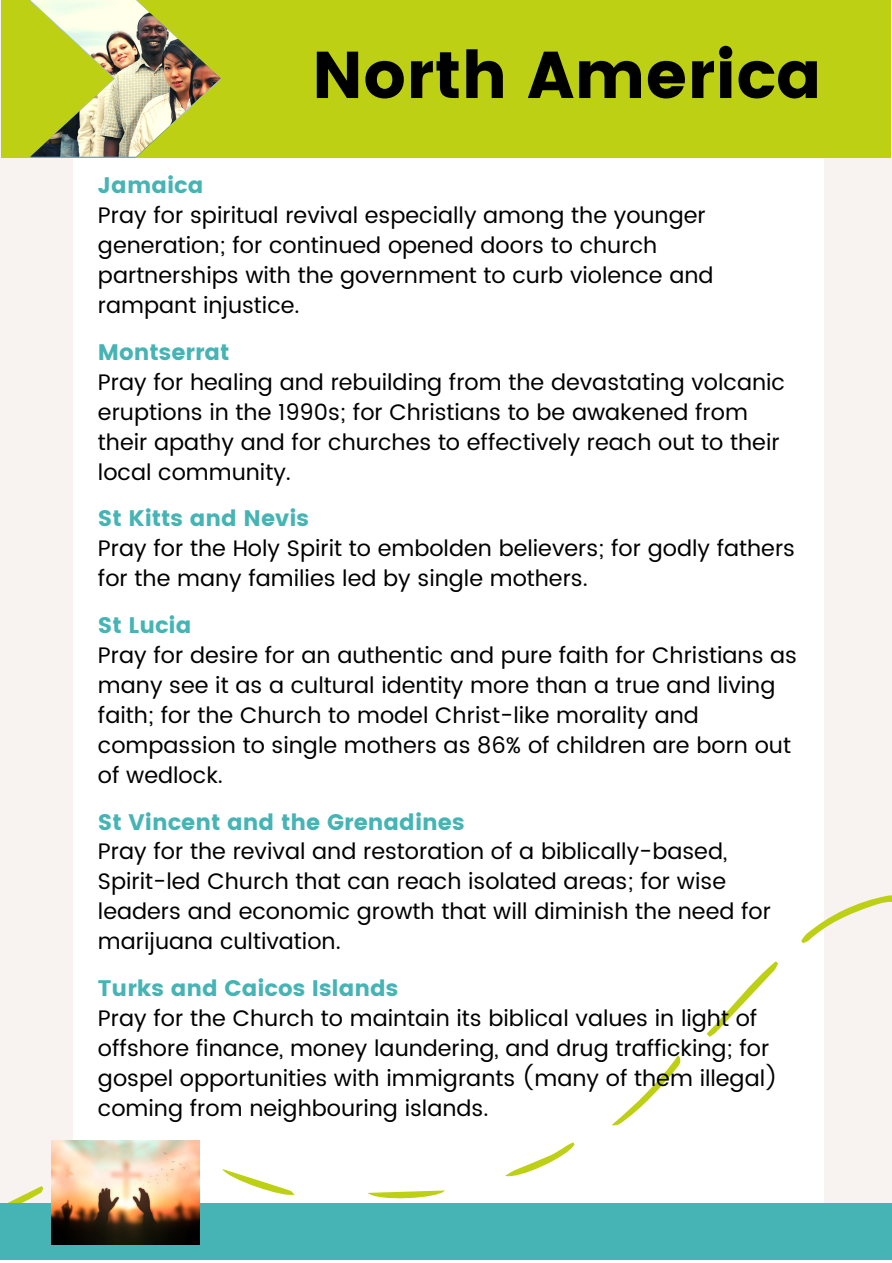
<style>
.page{position:relative;width:892px;height:1263px;background:#fff}
.page>*{position:absolute;margin:0;border:0;box-sizing:border-box;transform-origin:0 0}
.t1{font:65.7px "Poppins";color:#000}
.t2{font:22.5px/30px "Poppins";color:#000}
.t3{font:22.5px "Poppins";color:#46b4b4}
</style>
<div class="page">
<div style="left:0;top:0;width:891px;height:1259px;background:#f8f3f0"></div>
<div style="left:73px;top:157px;width:750px;height:1102px;background:#fff"></div>
<svg style="left:801px;top:894px;width:90px;height:49px"></svg>
<svg style="left:706px;top:961px;width:72px;height:75px"></svg>
<svg style="left:611px;top:1055px;width:70px;height:70px"></svg>
<svg style="left:222px;top:1169px;width:72px;height:26px"></svg>
<svg style="left:368px;top:1190px;width:77px;height:9px"></svg>
<svg style="left:505px;top:1142px;width:69px;height:35px"></svg>
<svg style="left:7px;top:1186px;width:36px;height:17px"></svg>
<div style="left:1px;top:1px;width:889px;height:157px;background:#bdd013"></div>
<img style="left:30px;top:0;width:191px;height:157px">
<div style="left:0;top:1203px;width:891px;height:56px;background:#46b4b4"></div>
<img style="left:52px;top:1140px;width:148px;height:104px">
<h1 class="t1" style="left:312px;top:37px;width:511px">North America</h1>
<p class="t3" style="left:98px;top:172px;width:107px">Jamaica</p>
<p class="t2" style="left:98px;top:200px;width:617px">Pray for spiritual revival especially among the younger generation; for continued opened doors to church partnerships with the government to curb violence and rampant injustice.</p>
<p class="t3" style="left:98px;top:339px;width:133px">Montserrat</p>
<p class="t2" style="left:98px;top:367px;width:688px">Pray for healing and rebuilding from the devastating volcanic eruptions in the 1990s; for Christians to be awakened from their apathy and for churches to effectively reach out to their local community.</p>
<p class="t3" style="left:98px;top:505px;width:212px">St Kitts and Nevis</p>
<p class="t2" style="left:98px;top:533px;width:698px">Pray for the Holy Spirit to embolden believers; for godly fathers for the many families led by single mothers.</p>
<p class="t3" style="left:98px;top:612px;width:95px">St Lucia</p>
<p class="t2" style="left:98px;top:640px;width:700px">Pray for desire for an authentic and pure faith for Christians as many see it as a cultural identity more than a true and living faith; for the Church to model Christ-like morality and compassion to single mothers as 86% of children are born out of wedlock.</p>
<p class="t3" style="left:98px;top:808px;width:368px">St Vincent and the Grenadines</p>
<p class="t2" style="left:98px;top:836px;width:674px">Pray for the revival and restoration of a biblically-based, Spirit-led Church that can reach isolated areas; for wise leaders and economic growth that will diminish the need for marijuana cultivation.</p>
<p class="t3" style="left:98px;top:975px;width:302px">Turks and Caicos Islands</p>
<p class="t2" style="left:98px;top:1003px;width:681px">Pray for the Church to maintain its biblical values in light of offshore finance, money laundering, and drug trafficking; for gospel opportunities with immigrants (many of them illegal) coming from neighbouring islands.</p>
</div>
